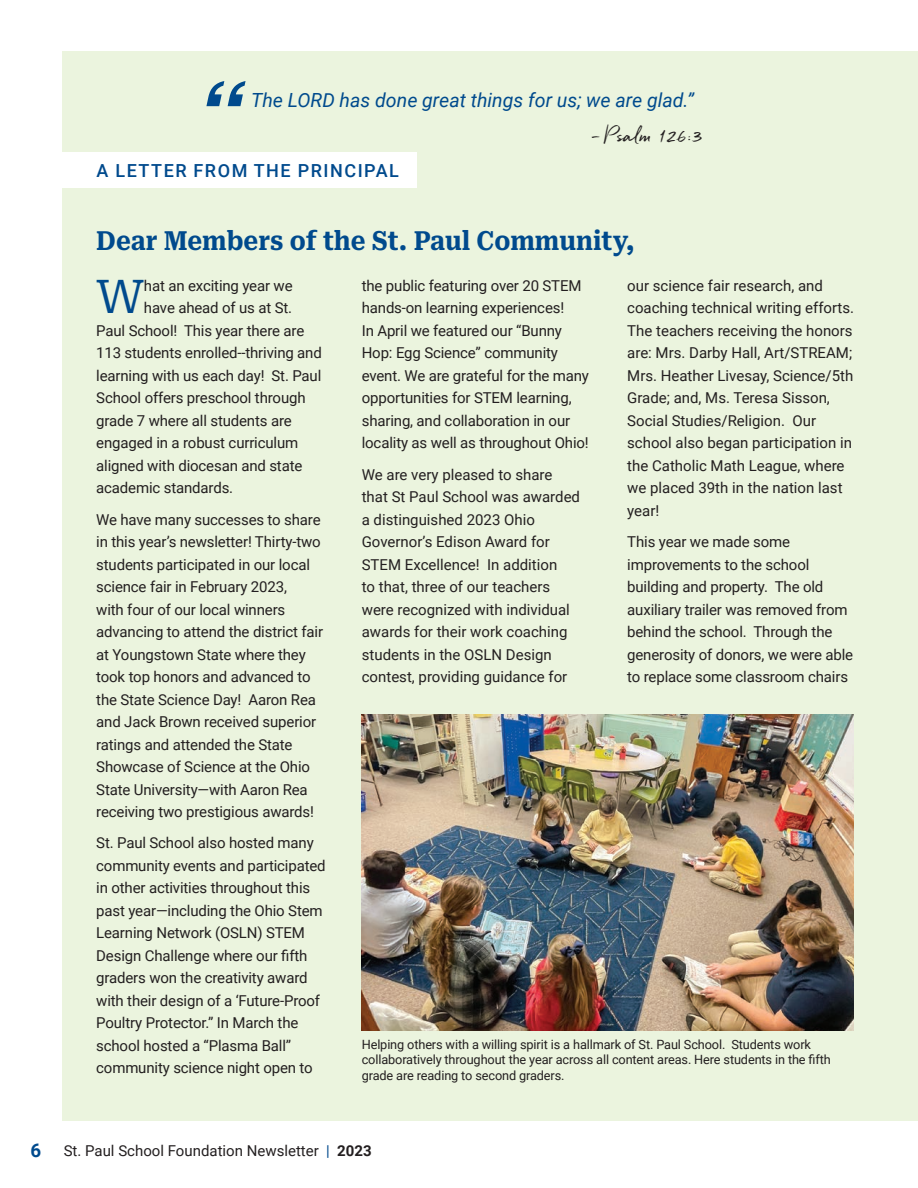
<style>
.page{position:relative;width:918px;height:1188px;background:#fff}
.page>*{position:absolute;margin:0;border:0;box-sizing:border-box;transform-origin:0 0}
.t1{font:46.65px "Roboto Serif";color:#004a8d}
.t2{font:700 26.4px "Roboto Serif";color:#004a8d;scale:.91 1}
.t3{font:italic 19.5px "Roboto";color:#004a8d}
.t4{font:500 18px "Roboto";letter-spacing:.085em;color:#004a8d}
.t5{font:18px "Quickbrush";color:#231f20}
.t6{font:15px/22.5px "Roboto";letter-spacing:-.01em;color:#231f20}
.t7{font:12.75px/15.3px "Roboto";letter-spacing:-.01em;color:#231f20}
.s1{font-weight:700;font-size:18.75px;color:#004a8d}
.s2{color:#004a8d}
.s3{font-weight:700}
</style>
<div class="page">
<div style="left:62px;top:51px;width:856px;height:1069px;background:#ebf4de"></div>
<div style="left:42px;top:152px;width:375px;height:35px;background:#fff"></div>
<svg style="left:206px;top:81px;width:40px;height:25px"></svg>
<img style="left:362px;top:714px;width:491px;height:317px">
<h3 class="t3" style="left:251px;top:86px;width:444px">The LORD has done great things for us; we are glad.”</h3>
<p class="t5" style="left:590px;top:125px;width:114px">-Psalm 126:3</p>
<p class="t4" style="left:97px;top:158px;width:304px">A LETTER FROM THE PRINCIPAL</p>
<h2 class="t2" style="left:96px;top:220px;width:593px">Dear Members of the St. Paul Community,</h2>
<h1 class="t1" style="left:96px;top:260px;width:50px">W</h1>
<p class="t6" style="left:144px;top:274px;width:150px">hat an exciting year we</p>
<p class="t6" style="left:362px;top:274px;width:229px">the public featuring over 20 STEM hands-on learning experiences!<br>In April we featured our “Bunny Hop: Egg Science” community event. We are grateful for the many opportunities for STEM learning, sharing, and collaboration in our locality as well as throughout Ohio!</p>
<p class="t6" style="left:362px;top:462px;width:220px">We are very pleased to share that St Paul School was awarded a distinguished 2023 Ohio<br>Governor’s Edison Award for<br>STEM Excellence! In addition<br>to that, three of our teachers were recognized with individual awards for their work coaching students in the OSLN Design contest, providing guidance for</p>
<p class="t6" style="left:627px;top:274px;width:228px">our science fair research, and coaching technical writing efforts.<br>The teachers receiving the honors are: Mrs. Darby Hall, Art/STREAM;<br>Mrs. Heather Livesay, Science/5th<br>Grade; and, Ms. Teresa Sisson,<br>Social Studies/Religion. Our school also began participation in the Catholic Math League, where we placed 39th in the nation last year!</p>
<p class="t6" style="left:627px;top:530px;width:227px">This year we made some improvements to the school building and property. The old auxiliary trailer was removed from behind the school. Through the generosity of donors, we were able to replace some classroom chairs</p>
<p class="t6" style="left:144px;top:296px;width:150px">have ahead of us at St.</p>
<p class="t6" style="left:96px;top:319px;width:210px">Paul School! This year there are</p>
<p class="t6" style="left:96px;top:341px;width:227px">113 students enrolled--thriving and</p>
<p class="t6" style="left:96px;top:364px;width:227px">learning with us each day! St. Paul</p>
<p class="t6" style="left:96px;top:386px;width:211px">School offers preschool through</p>
<p class="t6" style="left:96px;top:409px;width:197px">grade 7 where all students are</p>
<p class="t6" style="left:96px;top:431px;width:204px">engaged in a robust curriculum</p>
<p class="t6" style="left:96px;top:454px;width:208px">aligned with diocesan and state</p>
<p class="t6" style="left:96px;top:476px;width:139px">academic standards.</p>
<p class="t6" style="left:96px;top:507px;width:228px">We have many successes to share in this year’s newsletter! Thirty-two students participated in our local science fair in February 2023,<br>with four of our local winners advancing to attend the district fair at Youngstown State where they took top honors and advanced to the State Science Day! Aaron Rea and Jack Brown received superior ratings and attended the State<br>Showcase of Science at the Ohio<br>State University—with Aaron Rea receiving two prestigious awards!</p>
<p class="t6" style="left:96px;top:831px;width:231px">St. Paul School also hosted many community events and participated in other activities throughout this past year—including the Ohio Stem Learning Network (OSLN) STEM Design Challenge where our fifth graders won the creativity award with their design of a ‘Future-Proof Poultry Protector.” In March the school hosted a “Plasma Ball” community science night open to</p>
<p class="t7" style="left:362px;top:1036px;width:471px">Helping others with a willing spirit is a hallmark of St. Paul School. Students work collaboratively throughout the year across all content areas. Here students in the fifth grade are reading to second graders.</p>
<p class="t6" style="left:30px;top:1139px;width:343px"><span class="s1">6</span> St. Paul School Foundation Newsletter <span class="s2">|</span> <span class="s3">2023</span></p>
</div>
